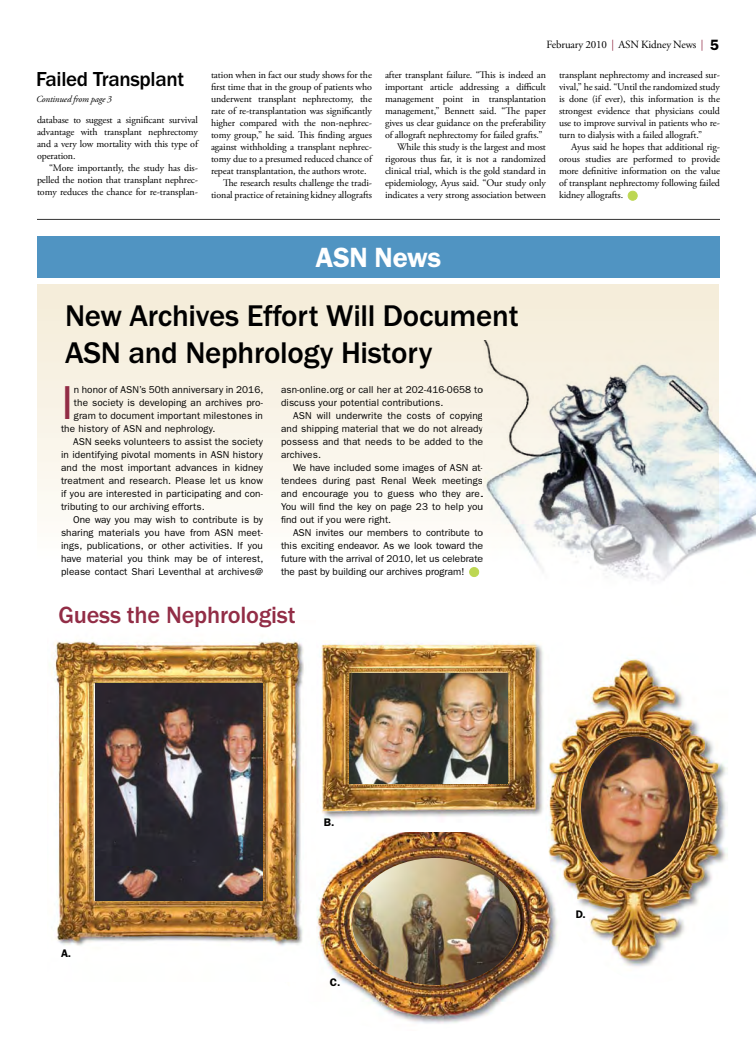
<style>
.page{position:relative;width:756px;height:1044px;background:#fff}
.page>*{position:absolute;margin:0;border:0;box-sizing:border-box;transform-origin:0 0}
.t1{font:47.9px "ITC Franklin Gothic Std";color:#922d46}
.t2{font:500 31px/37px "ITC Franklin Gothic Std";letter-spacing:-.01em;color:#000}
.t3{font:600 28px "ITC Franklin Gothic Std";letter-spacing:-.015em;color:#fff}
.t4{font:500 24.3px "ITC Franklin Gothic Std";letter-spacing:-.01em;color:#922d46}
.t5{font:500 21px "ITC Franklin Gothic Std";letter-spacing:-.015em;color:#000}
.t6{font:11px "Adobe Garamond Pro";letter-spacing:-.015em;color:#000}
.t7{font:600 11px "ITC Franklin Gothic Std";color:#000}
.t8{font:10px/12px "Adobe Garamond Pro";letter-spacing:-.01em;color:#000;text-align:justify}
.t9{font:10px/13px "ITC Franklin Gothic Std";letter-spacing:.01em;color:#000;text-align:justify}
.t10{font:italic 9.3px "Adobe Garamond Pro";letter-spacing:-.015em;color:#000}
.s1{color:#922d46}
.s2{font-family:"ITC Franklin Gothic Std";font-weight:600;font-size:15px}
</style>
<div class="page">
<img style="left:316px;top:832px;width:229px;height:192px">
<img style="left:352px;top:858px;width:168px;height:127px">
<img style="left:320px;top:642px;width:223px;height:176px">
<div style="left:37px;top:284px;width:682px;height:279px;background:linear-gradient(to bottom,#f4ebd7,#fefefb)"></div>
<div style="left:628px;top:191px;width:9px;height:9px;background:#bdd753;border-radius:50%"></div>
<div style="left:628px;top:191px;width:9px;height:9px;border:1px solid #bdd753;border-radius:50%"></div>
<hr style="left:37px;top:219px;width:683px;height:1px;background:#000">
<div style="left:37px;top:236px;width:683px;height:42px;background:#5094c2"></div>
<img style="left:49px;top:641px;width:255px;height:305px">
<img style="left:545px;top:658px;width:183px;height:309px">
<div style="left:470px;top:568px;width:9px;height:9px;background:#bdd753;border-radius:50%"></div>
<div style="left:469px;top:567px;width:10px;height:10px;border:1px solid #bdd753;border-radius:50%"></div>
<img style="left:483px;top:340px;width:273px;height:307px">
<img style="left:349px;top:673px;width:158px;height:111px">
<img style="left:95px;top:683px;width:168px;height:218px">
<img style="left:581px;top:736px;width:109px;height:143px">
<h3 class="t5" style="left:36px;top:68px;width:150px">Failed Transplant</h3>
<p class="t10" style="left:36px;top:94px;width:77px">Continued from page 3</p>
<p class="t8" style="left:37px;top:114px;width:163px">database to suggest a significant survival advantage with transplant nephrectomy and a very low mortality with this type of operation.</p>
<p class="t8" style="left:37px;top:162px;width:163px;text-indent:12px">“More importantly, the study has dis&shy;pelled the notion that transplant nephrec&shy;tomy reduces the chance for re-transplan-</p>
<p class="t8" style="left:211px;top:69px;width:162px">tation when in fact our study shows for the</p>
<p class="t8" style="left:211px;top:81px;width:162px">first time that in the group of patients who</p>
<p class="t8" style="left:211px;top:93px;width:163px">underwent transplant nephrectomy, the</p>
<p class="t8" style="left:211px;top:105px;width:162px">rate of re-transplantation was significantly</p>
<p class="t8" style="left:211px;top:117px;width:162px">higher compared with the non-nephrec-</p>
<p class="t8" style="left:211px;top:129px;width:163px">tomy group,” he said. This finding argues</p>
<p class="t8" style="left:211px;top:141px;width:162px">against withholding a transplant nephrec-</p>
<p class="t8" style="left:211px;top:153px;width:162px">tomy due to a presumed reduced chance of</p>
<p class="t8" style="left:211px;top:165px;width:157px">repeat transplantation, the authors wrote.</p>
<p class="t8" style="left:223px;top:177px;width:151px">The research results challenge the tradi-</p>
<p class="t8" style="left:211px;top:189px;width:163px">tional practice of retaining kidney allografts</p>
<p class="t6" style="left:547px;top:38px;width:174px">February 2010 <span class="s1">|</span> ASN Kidney News <span class="s1">|</span> <span class="s2">5</span></p>
<p class="t8" style="left:385px;top:69px;width:162px">after transplant failure. “This is indeed an</p>
<p class="t8" style="left:385px;top:81px;width:163px">important article addressing a difficult</p>
<p class="t8" style="left:385px;top:93px;width:162px">management point in transplantation</p>
<p class="t8" style="left:385px;top:105px;width:163px">management,” Bennett said. “The paper</p>
<p class="t8" style="left:385px;top:117px;width:162px">gives us clear guidance on the preferability</p>
<p class="t8" style="left:385px;top:129px;width:159px">of allograft nephrectomy for failed grafts.”</p>
<p class="t8" style="left:397px;top:141px;width:150px">While this study is the largest and most</p>
<p class="t8" style="left:385px;top:153px;width:162px">rigorous thus far, it is not a randomized</p>
<p class="t8" style="left:385px;top:165px;width:163px">clinical trial, which is the gold standard in</p>
<p class="t8" style="left:385px;top:177px;width:162px">epidemiology, Ayus said. “Our study only</p>
<p class="t8" style="left:385px;top:189px;width:163px">indicates a very strong association between</p>
<p class="t8" style="left:559px;top:69px;width:163px">transplant nephrectomy and increased sur&shy;vival,” he said. “Until the randomized study is done (if ever), this information is the strongest evidence that physicians could use to improve survival in patients who re&shy;turn to dialysis with a failed allograft.”</p>
<p class="t8" style="left:559px;top:141px;width:163px;text-indent:12px">Ayus said he hopes that additional rig&shy;orous studies are performed to provide more definitive information on the value of transplant nephrectomy following failed kidney allografts.</p>
<h3 class="t3" style="left:316px;top:240px;width:127px">ASN News</h3>
<h2 class="t2" style="left:65px;top:298px;width:455px">New Archives Effort Will Document<br>ASN and Nephrology History</h2>
<h1 class="t1" style="left:61px;top:375px;width:14px">I</h1>
<p class="t9" style="left:74px;top:383px;width:191px">n honor of ASN’s 50th anniversary in 2016,</p>
<p class="t9" style="left:74px;top:396px;width:191px">the society is developing an archives pro-</p>
<p class="t9" style="left:74px;top:409px;width:191px">gram to document important milestones in</p>
<p class="t9" style="left:61px;top:422px;width:156px">the history of ASN and nephrology.</p>
<p class="t9" style="left:73px;top:435px;width:192px">ASN seeks volunteers to assist the society</p>
<p class="t9" style="left:61px;top:448px;width:203px">in identifying pivotal moments in ASN history</p>
<p class="t9" style="left:61px;top:461px;width:204px">and the most important advances in kidney</p>
<p class="t9" style="left:61px;top:474px;width:204px">treatment and research. Please let us know</p>
<p class="t9" style="left:61px;top:487px;width:203px">if you are interested in participating and con-</p>
<p class="t9" style="left:61px;top:500px;width:145px">tributing to our archiving efforts.</p>
<p class="t9" style="left:73px;top:513px;width:191px">One way you may wish to contribute is by</p>
<p class="t9" style="left:61px;top:526px;width:203px">sharing materials you have from ASN meet-</p>
<p class="t9" style="left:61px;top:539px;width:204px">ings, publications, or other activities. If you</p>
<p class="t9" style="left:61px;top:552px;width:204px">have material you think may be of interest,</p>
<p class="t9" style="left:61px;top:565px;width:204px">please contact Shari Leventhal at archives@</p>
<p class="t9" style="left:281px;top:383px;width:204px">asn-online.org or call her at 202-416-0658 to discuss your potential contributions.</p>
<p class="t9" style="left:281px;top:409px;width:204px;text-indent:12px">ASN will underwrite the costs of copying and shipping material that we do not already possess and that needs to be added to the archives.</p>
<p class="t9" style="left:281px;top:461px;width:204px;text-indent:12px">We have included some images of ASN at&shy;tendees during past Renal Week meetings and encourage you to guess who they are.<br>You will find the key on page 23 to help you find out if you were right.</p>
<p class="t9" style="left:281px;top:526px;width:203px;text-indent:12px">ASN invites our members to contribute to this exciting endeavor. As we look toward the future with the arrival of 2010, let us celebrate the past by building our archives program!</p>
<h3 class="t4" style="left:58px;top:602px;width:239px">Guess the Nephrologist</h3>
<p class="t7" style="left:61px;top:946px;width:12px">A.</p>
<p class="t7" style="left:324px;top:815px;width:12px">B.</p>
<p class="t7" style="left:330px;top:975px;width:12px">C.</p>
<p class="t7" style="left:576px;top:907px;width:11px">D.</p>
</div>
